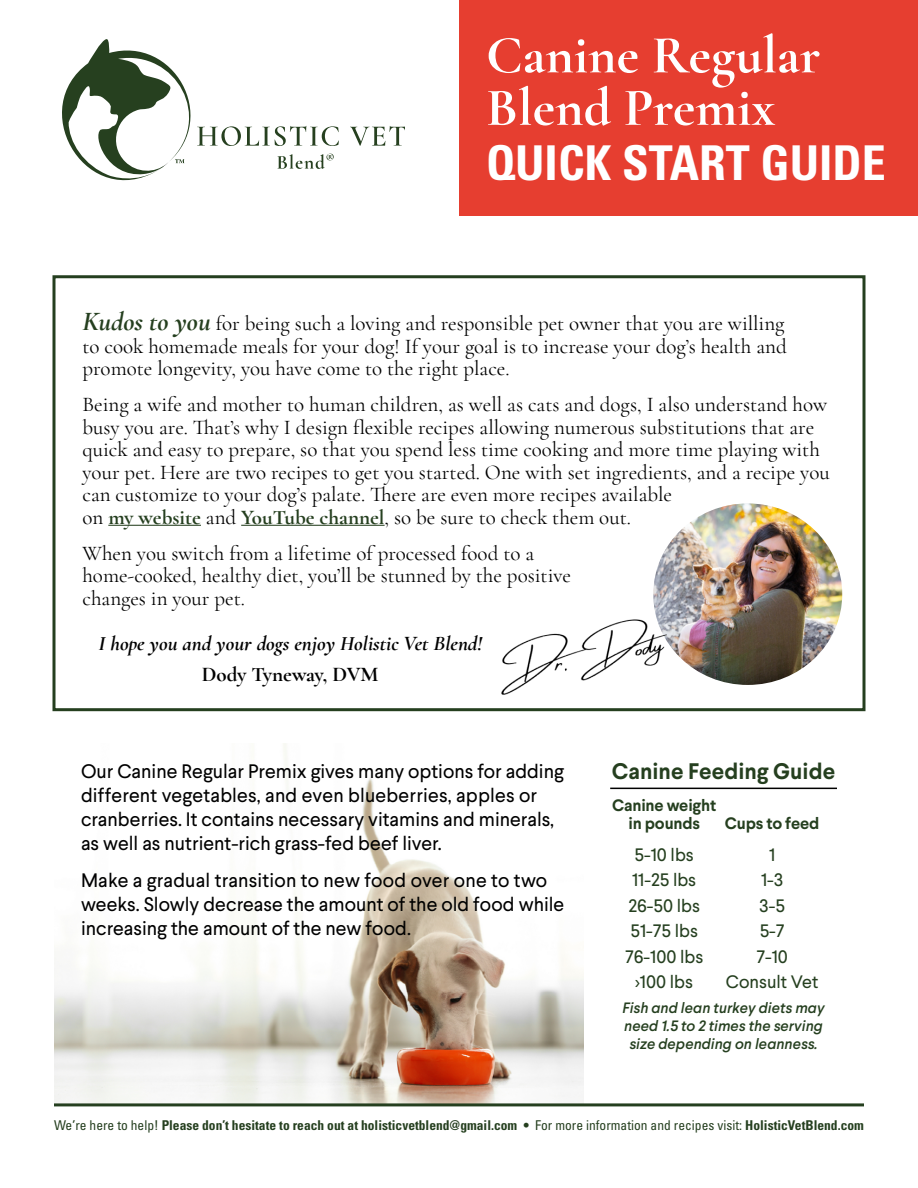
<style>
.page{position:relative;width:918px;height:1188px;background:#fff}
.page>*{position:absolute;margin:0;border:0;box-sizing:border-box;transform-origin:0 0}
.t1{font:700 54px/52.5px "Cormorant Garamond";color:#fff}
.t2{font:700 condensed 48px "Univers LT Std";color:#fff}
.t3{font:700 22.5px "Larsseit";color:#253f1f}
.t4{font:21px/22.5px "Cormorant Garamond";color:#000}
.t5{font:italic 700 21px "Cormorant Garamond";color:#000}
.t6{font:700 21px "Cormorant Garamond";color:#000}
.t7{font:19.5px/24px "Larsseit";color:#000}
.t8{font:18px "Larsseit";color:#253f1f}
.t9{font:700 16.5px/18px "Larsseit";letter-spacing:-.01em;color:#253f1f;text-align:center}
.t10{font:italic 500 15px/18px "Larsseit";color:#253f1f;text-align:center}
.t11{font:700 condensed 13.5px "Univers LT Std";color:#253f1f}
.s1{font-weight:700;font-style:italic;font-size:27px;color:#253f1f}
.s2{font-weight:700;color:#253f1f}
.s3{font-weight:400}
</style>
<div class="page">
<img style="left:54px;top:743px;width:529px;height:360px">
<div style="left:459px;top:0;width:459px;height:216px;background:#e63e30"></div>
<hr style="left:108px;top:525px;width:93px;height:1px;background:#253f1f">
<hr style="left:241px;top:525px;width:144px;height:1px;background:#253f1f">
<div style="left:52px;top:275px;width:814px;height:436px;border:3px solid #253f1f"></div>
<img style="left:653px;top:503px;width:189px;height:182px">
<img style="left:501px;top:614px;width:167px;height:81px">
<svg style="left:350px;top:126px;width:55px;height:20px"></svg>
<svg style="left:62px;top:39px;width:277px;height:142px"></svg>
<hr style="left:610px;top:788px;width:227px;height:1px;background:#000">
<hr style="left:54px;top:1103px;width:810px;height:3px;background:#253f1f">
<h1 class="t1" style="left:486px;top:28px;width:336px">Canine Regular<br>Blend Premix</h1>
<h2 class="t2" style="left:486px;top:134px;width:401px">QUICK START GUIDE</h2>
<p class="t4" style="left:82px;top:312px;width:706px;text-align:justify"><span class="s1">Kudos to you</span> for being such a loving and responsible pet owner that you are willing to cook homemade meals for your dog! If your goal is to increase your dog’s health and promote longevity, you have come to the right place.</p>
<p class="t4" style="left:83px;top:393px;width:749px">Being a wife and mother to human children, as well as cats and dogs, I also understand how busy you are. That’s why I design flexible recipes allowing numerous substitutions that are quick and easy to prepare, so that you spend less time cooking and more time playing with your pet. Here are two recipes to get you started. One with set ingredients, and a recipe you can customize to your dog’s palate. There are even more recipes available<br>on <span class="s2">my website</span> and <span class="s2">YouTube channel</span>, so be sure to check them out.</p>
<p class="t4" style="left:83px;top:542px;width:490px">When you switch from a lifetime of processed food to a home‑cooked, healthy diet, you’ll be stunned by the positive changes in your pet.</p>
<p class="t5" style="left:98px;top:630px;width:385px">I hope you and your dogs enjoy Holistic Vet Blend!</p>
<p class="t6" style="left:202px;top:661px;width:178px">Dody Tyneway, DVM</p>
<p class="t7" style="left:81px;top:759px;width:484px">Our Canine Regular Premix gives many options for adding different vegetables, and even blueberries, apples or cranberries. It contains necessary vitamins and minerals, as well as nutrient-rich grass-fed beef liver.</p>
<p class="t7" style="left:81px;top:868px;width:485px">Make a gradual transition to new food over one to two weeks. Slowly decrease the amount of the old food while increasing the amount of the new food.</p>
<p class="t3" style="left:612px;top:757px;width:225px">Canine Feeding Guide</p>
<p class="t9" style="left:612px;top:796px;width:106px">Canine weight in pounds</p>
<p class="t9" style="left:725px;top:814px;width:96px">Cups to feed</p>
<p class="t8" style="left:635px;top:843px;width:61px">5-10 lbs</p>
<p class="t8" style="left:769px;top:843px;width:8px">1</p>
<p class="t8" style="left:632px;top:869px;width:66px">11-25 lbs</p>
<p class="t8" style="left:761px;top:869px;width:24px">1-3</p>
<p class="t8" style="left:628px;top:894px;width:73px">26-50 lbs</p>
<p class="t8" style="left:759px;top:894px;width:27px">3-5</p>
<p class="t8" style="left:630px;top:920px;width:69px">51-75 lbs</p>
<p class="t8" style="left:760px;top:920px;width:26px">5-7</p>
<p class="t8" style="left:625px;top:945px;width:80px">76-100 lbs</p>
<p class="t8" style="left:756px;top:945px;width:33px">7-10</p>
<p class="t8" style="left:635px;top:971px;width:59px">&gt;100 lbs</p>
<p class="t8" style="left:726px;top:971px;width:94px">Consult Vet</p>
<p class="t10" style="left:622px;top:999px;width:204px">Fish and lean turkey diets may need 1.5 to 2 times the serving size depending on leanness.</p>
<p class="t11" style="left:54px;top:1117px;width:811px"><span class="s3">We’re here to help!</span> Please don’t hesitate to reach out at holisticvetblend@gmail.com • <span class="s3">For more information and recipes visit:</span> HolisticVetBlend.com</p>
</div>
